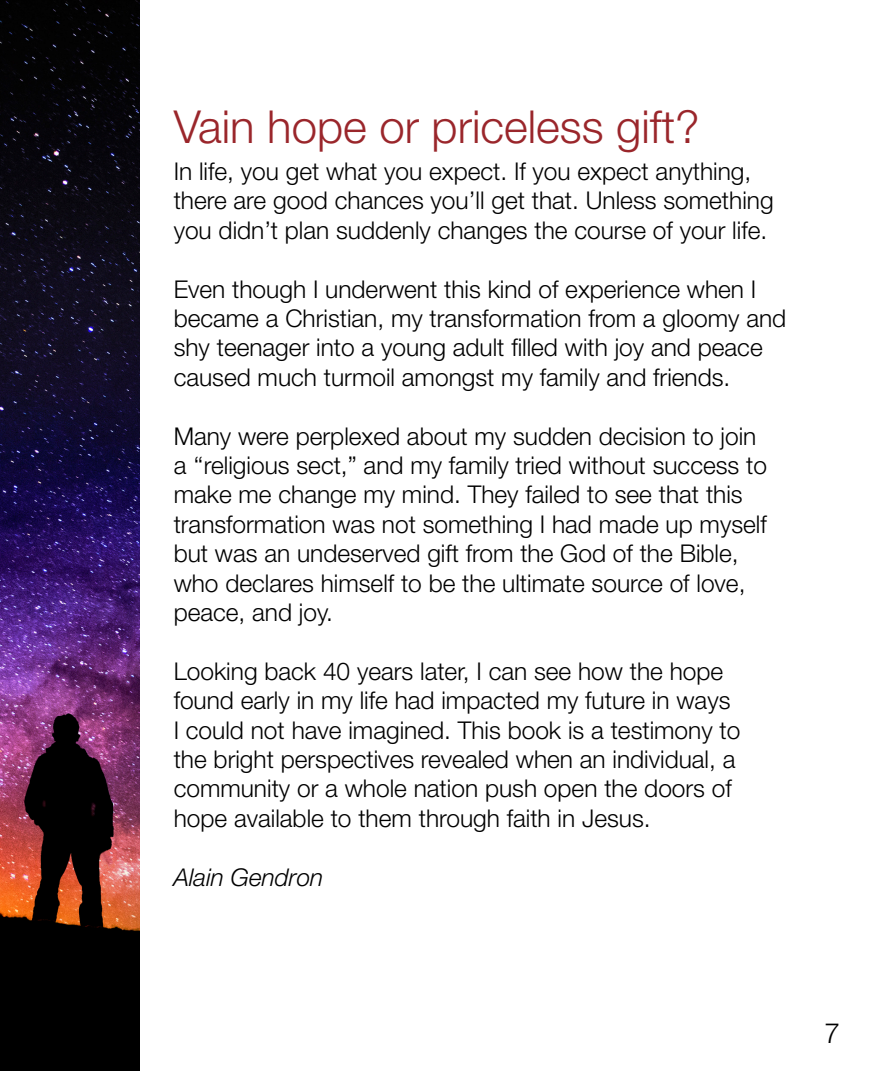
<style>
.page{position:relative;width:882px;height:1071px;background:#fff}
.page>*{position:absolute;margin:0;border:0;box-sizing:border-box;transform-origin:0 0}
.STitre_couleur{font:300 45.5px "Helvetica Neue LT Std";color:#9a262b}
.t1{font:300 28px "Helvetica Neue LT Std";color:#000}
.t2{font:300 24.5px/29.4px "Helvetica Neue LT Std";color:#000}
.t3{font:italic 300 24.5px "Helvetica Neue LT Std";color:#000}
</style>
<div class="page">
<img style="left:0;top:0;width:140px;height:1071px">
<p class="STitre_couleur" style="left:174px;top:99px;width:527px">Vain hope or priceless gift?</p>
<p class="t2" style="left:174px;top:156px;width:601px">In life, you get what you expect. If you expect anything, there are good chances you’ll get that. Unless something you didn’t plan suddenly changes the course of your life.</p>
<p class="t2" style="left:174px;top:274px;width:614px">Even though I underwent this kind of experience when I became a Christian, my transformation from a gloomy and shy teenager into a young adult filled with joy and peace caused much turmoil amongst my family and friends.</p>
<p class="t2" style="left:174px;top:421px;width:595px">Many were perplexed about my sudden decision to join a ‘‘religious sect,” and my family tried without success to make me change my mind. They failed to see that this transformation was not something I had made up myself but was an undeserved gift from the God of the Bible, who declares himself to be the ultimate source of love, peace, and joy.</p>
<p class="t2" style="left:174px;top:656px;width:568px">Looking back 40 years later, I can see how the hope found early in my life had impacted my future in ways I could not have imagined. This book is a testimony to the bright perspectives revealed when an individual, a community or a whole nation push open the doors of hope available to them through faith in Jesus.</p>
<p class="t3" style="left:174px;top:862px;width:151px">Alain Gendron</p>
<p class="t1" style="left:825px;top:1016px;width:17px">7</p>
</div>
